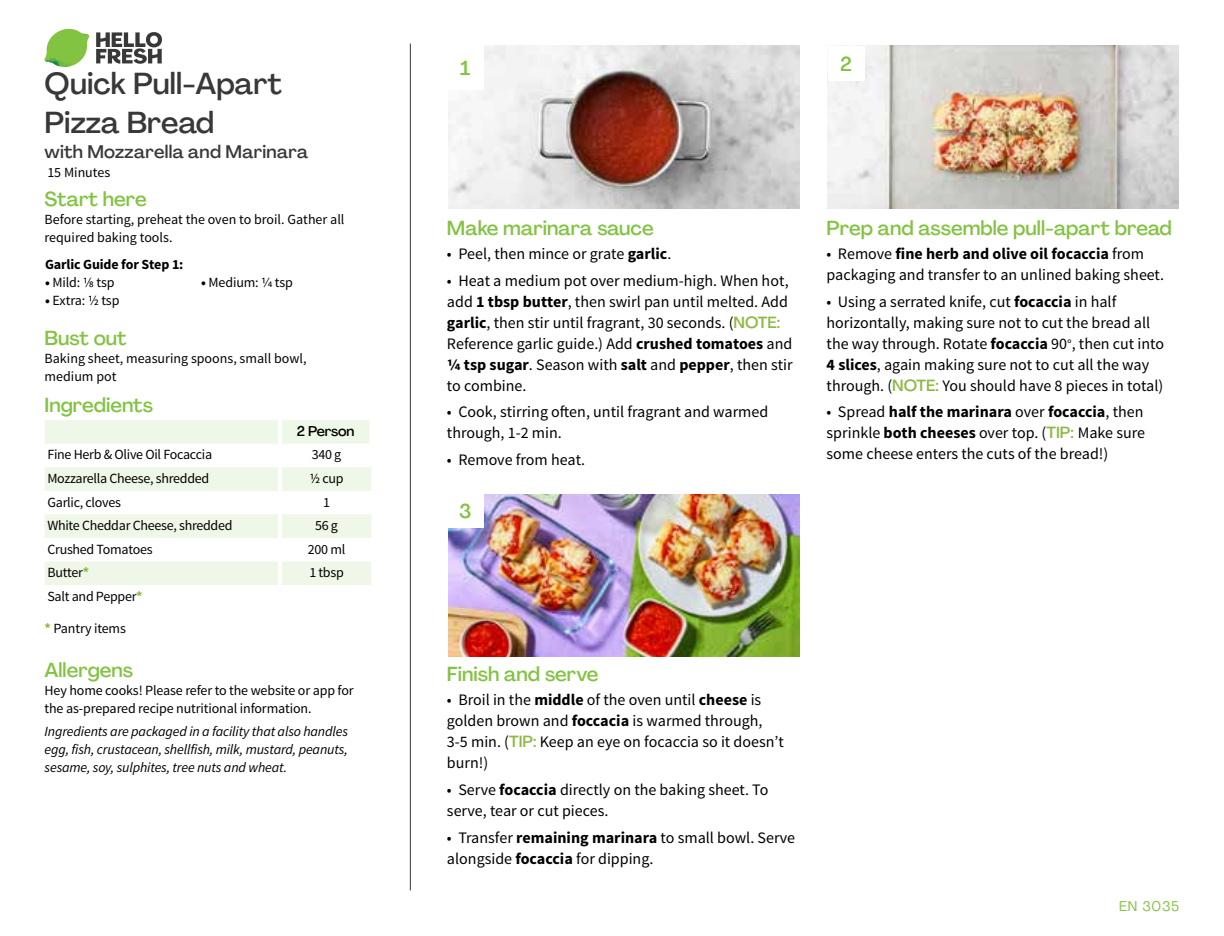
<style>
.page{position:relative;width:1224px;height:936px;background:#fff}
.page>*{position:absolute;margin:0;border:0;box-sizing:border-box;transform-origin:0 0}
.t1{font:500 30px/38px "Agrandir";color:#383839}
.t2{font:500 20px "Agrandir";color:#82c341}
.t3{font:500 18px "Agrandir";letter-spacing:.015em;color:#383839}
.t4{font:16px/21px "Source Sans Pro";color:#000}
.t5{font:14px/18px "Source Sans Pro";letter-spacing:-.01em;color:#000}
.t6{font:italic 14px/18px "Source Sans Pro";letter-spacing:-.01em;color:#000;text-align:justify}
.t7{font:700 14px "Source Sans Pro";letter-spacing:-.01em;color:#000}
.t8{font:500 14px "Agrandir";letter-spacing:-.01em;color:#000}
.t9{font:14px "Agrandir";letter-spacing:.05em;color:#82c341}
.s1{font-weight:700}
.s2{font-weight:700;color:#8cba42}
.s3{font-family:"Agrandir";font-weight:500;color:#8cba42}
.s4{font-size:14px}
</style>
<div class="page">
<svg style="left:96px;top:32px;width:66px;height:32px"></svg>
<svg style="left:48px;top:29px;width:40px;height:26px"></svg>
<img style="left:69px;top:29px;width:20px;height:17px">
<img style="left:47px;top:43px;width:38px;height:8px">
<img style="left:44px;top:46px;width:40px;height:21px">
<img style="left:68px;top:51px;width:17px;height:16px">
<hr style="left:410px;top:44px;width:1px;height:846px;background:#383839">
<svg style="left:45px;top:420px;width:326px;height:165px;fill:#eff7e8"></svg>
<hr style="left:278px;top:420px;width:4px;height:24px;background:#fff">
<hr style="left:369px;top:420px;width:4px;height:24px;background:#fff">
<hr style="left:278px;top:444px;width:4px;height:23px;background:#fff">
<hr style="left:278px;top:467px;width:4px;height:24px;background:#fff">
<hr style="left:278px;top:491px;width:4px;height:23px;background:#fff">
<hr style="left:278px;top:514px;width:4px;height:24px;background:#fff">
<hr style="left:278px;top:538px;width:4px;height:24px;background:#fff">
<hr style="left:278px;top:562px;width:4px;height:23px;background:#fff">
<img style="left:448px;top:46px;width:351px;height:163px">
<img style="left:448px;top:494px;width:351px;height:162px">
<img style="left:828px;top:46px;width:351px;height:163px">
<div style="left:447px;top:46px;width:37px;height:44px;background:#fff"></div>
<div style="left:447px;top:494px;width:37px;height:34px;background:#fff"></div>
<div style="left:828px;top:46px;width:36px;height:35px;background:#fff"></div>
<h1 class="t1" style="left:45px;top:65px;width:239px">Quick Pull-Apart<br>Pizza Bread</h1>
<p class="t3" style="left:45px;top:141px;width:265px">with Mozzarella and Marinara</p>
<p class="t5" style="left:47px;top:164px;width:64px">15 Minutes</p>
<p class="t2" style="left:45px;top:187px;width:104px">Start here</p>
<p class="t5" style="left:45px;top:211px;width:301px">Before starting, preheat the oven to broil. Gather all required baking tools.</p>
<p class="t7" style="left:45px;top:256px;width:140px">Garlic Guide for Step 1:</p>
<p class="t5" style="left:45px;top:274px;width:71px"><span class="s1">•</span> Mild: 1/8 tsp</p>
<p class="t5" style="left:201px;top:274px;width:93px"><span class="s1">•</span> Medium: 1/4 tsp</p>
<p class="t5" style="left:45px;top:292px;width:76px"><span class="s1">•</span> Extra: 1/2 tsp</p>
<p class="t2" style="left:45px;top:326px;width:84px">Bust out</p>
<p class="t5" style="left:45px;top:350px;width:263px">Baking sheet, measuring spoons, small bowl, medium pot</p>
<p class="t2" style="left:45px;top:393px;width:110px">Ingredients</p>
<p class="t8" style="left:297px;top:423px;width:59px">2 Person</p>
<p class="t5" style="left:47px;top:446px;width:166px">Fine Herb &amp; Olive Oil Focaccia</p>
<p class="t5" style="left:312px;top:446px;width:31px">340 g</p>
<p class="t5" style="left:47px;top:470px;width:163px">Mozzarella Cheese, shredded</p>
<p class="t5" style="left:309px;top:470px;width:36px">1/2 cup</p>
<p class="t5" style="left:47px;top:493px;width:75px">Garlic, cloves</p>
<p class="t5" style="left:323px;top:493px;width:8px">1</p>
<p class="t5" style="left:47px;top:517px;width:187px">White Cheddar Cheese, shredded</p>
<p class="t5" style="left:315px;top:517px;width:24px">56 g</p>
<p class="t5" style="left:47px;top:540px;width:107px">Crushed Tomatoes</p>
<p class="t5" style="left:308px;top:540px;width:39px">200 ml</p>
<p class="t5" style="left:47px;top:564px;width:43px">Butter<span class="s2">*</span></p>
<p class="t5" style="left:309px;top:564px;width:36px">1 tbsp</p>
<p class="t5" style="left:47px;top:587px;width:97px">Salt and Pepper<span class="s2">*</span></p>
<p class="t5" style="left:45px;top:620px;width:83px"><span class="s2">*</span> Pantry items</p>
<p class="t2" style="left:45px;top:657px;width:90px">Allergens</p>
<p class="t5" style="left:45px;top:681px;width:311px">Hey home cooks! Please refer to the website or app for the as-prepared recipe nutritional information.</p>
<p class="t6" style="left:45px;top:723px;width:305px">Ingredients are packaged in a facility that also handles egg, fish, crustacean, shellfish, milk, mustard, peanuts, sesame, soy, sulphites, tree nuts and wheat.</p>
<p class="t2" style="left:460px;top:56px;width:12px">1</p>
<p class="t2" style="left:840px;top:51px;width:13px">2</p>
<p class="t2" style="left:447px;top:215px;width:208px">Make marinara sauce</p>
<p class="t4" style="left:447px;top:243px;width:226px">• Peel, then mince or grate <span class="s1">garlic</span>.</p>
<p class="t4" style="left:447px;top:270px;width:347px">• Heat a medium pot over medium-high. When hot, add <span class="s1">1 tbsp butter</span>, then swirl pan until melted. Add <span class="s1">garlic</span>, then stir until fragrant, 30 seconds. (<span class="s3">NOTE:<br></span>Reference garlic guide.) Add <span class="s1">crushed tomatoes</span> and <span class="s1">1/4 tsp sugar</span>. Season with <span class="s1">salt</span> and <span class="s1">pepper</span>, then stir to combine.</p>
<p class="t4" style="left:447px;top:402px;width:323px">• Cook, stirring often, until fragrant and warmed through, 1-2 min.</p>
<p class="t4" style="left:447px;top:449px;width:140px">• Remove from heat.</p>
<p class="t2" style="left:459px;top:499px;width:14px">3</p>
<p class="t2" style="left:827px;top:215px;width:347px">Prep and assemble pull-apart bread</p>
<p class="t4" style="left:827px;top:243px;width:339px">• Remove <span class="s1">fine herb and olive oil focaccia</span> from packaging and transfer to an unlined baking sheet.</p>
<p class="t4" style="left:827px;top:291px;width:339px">• Using a serrated knife, cut <span class="s1">focaccia</span> in half horizontally, making sure not to cut the bread all the way through. Rotate <span class="s1">focaccia</span> 90<span class="s4">°</span>, then cut into <span class="s1">4 slices</span>, again making sure not to cut all the way through. (<span class="s3">NOTE:</span> You should have 8 pieces in total)</p>
<p class="t4" style="left:827px;top:402px;width:320px;text-align:justify">• Spread <span class="s1">half the marinara</span> over <span class="s1">focaccia</span>, then sprinkle <span class="s1">both cheeses</span> over top. (<span class="s3">TIP:</span> Make sure some cheese enters the cuts of the bread!)</p>
<p class="t2" style="left:447px;top:662px;width:153px">Finish and serve</p>
<p class="t4" style="left:447px;top:690px;width:338px">• Broil in the <span class="s1">middle</span> of the oven until <span class="s1">cheese</span> is golden brown and <span class="s1">foccacia</span> is warmed through, 3-5 min. (<span class="s3">TIP:</span> Keep an eye on focaccia so it doesn’t burn!)</p>
<p class="t4" style="left:447px;top:779px;width:323px">• Serve <span class="s1">focaccia</span> directly on the baking sheet. To serve, tear or cut pieces.</p>
<p class="t4" style="left:447px;top:827px;width:350px">• Transfer <span class="s1">remaining marinara</span> to small bowl. Serve alongside <span class="s1">focaccia</span> for dipping.</p>
<p class="t9" style="left:1119px;top:897px;width:61px">EN 3035</p>
</div>
